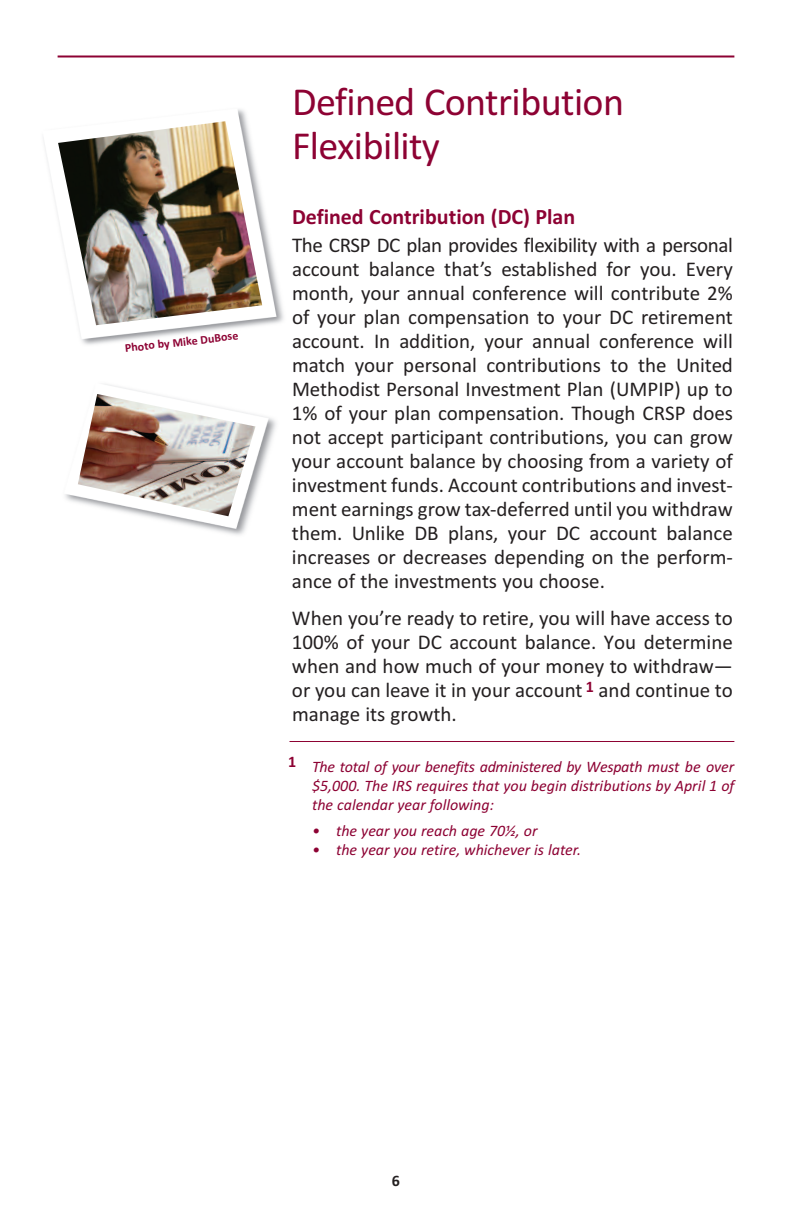
<style>
.page{position:relative;width:792px;height:1224px;background:#fff}
.page>*{position:absolute;margin:0;border:0;box-sizing:border-box;transform-origin:0 0}
.t1{font:40px/44px "Calibri";letter-spacing:-.015em;color:#8d0233}
.t2{font:700 22px "Calibri";color:#8d0233}
.t3{font:21px/24px "Calibri";color:#231f20;text-align:justify}
.t4{font:italic 16px/19px "Calibri";color:#8d0233;text-align:justify}
.t5{font:700 16px "Calibri";color:#231f20}
.t6{font:700 12px "Calibri";color:#8d0233}
</style>
<div class="page">
<img style="left:44px;top:109px;width:240px;height:236px">
<img style="left:58px;top:121px;width:204px;height:204px">
<img style="left:65px;top:384px;width:211px;height:151px">
<img style="left:78px;top:394px;width:177px;height:122px">
<hr style="left:58px;top:56px;width:676px;height:2px;background:#8d0233">
<hr style="left:290px;top:741px;width:444px;height:1px;background:#8d0233">
<p class="t6" style="left:124px;top:341px;width:115px;rotate:-6deg">Photo by Mike DuBose</p>
<h1 class="t1" style="left:292px;top:79px;width:334px">Defined Contribution<br>Flexibility</h1>
<p class="t2" style="left:292px;top:204px;width:285px">Defined Contribution (DC) Plan</p>
<p class="t3" style="left:292px;top:233px;width:442px">The CRSP DC plan provides flexibility with a personal account balance that’s established for you. Every month, your annual conference will contribute 2% of your plan compensation to your DC retirement account. In addition, your annual conference will match your personal contributions to the United Methodist Personal Investment Plan (UMPIP) up to 1% of your plan compensation. Though CRSP does not accept participant contributions, you can grow your account balance by choosing from a variety of investment funds. Account contributions and invest&shy;ment earnings grow tax-deferred until you withdraw them. Unlike DB plans, your DC account balance increases or decreases depending on the perform&shy;ance of the investments you choose.</p>
<p class="t3" style="left:292px;top:606px;width:442px">When you’re ready to retire, you will have access to 100% of your DC account balance. You determine when and how much of your money to withdraw— or you can leave it in your account <sup>1</sup> and continue to manage its growth.</p>
<p class="t4" style="left:312px;top:757px;width:424px;text-indent:-24px"><sup>1</sup> The total of your benefits administered by Wespath must be over $5,000. The IRS requires that you begin distributions by April 1 of the calendar year following:</p>
<p class="t4" style="left:312px;top:821px;width:227px">• the year you reach age 70½, or</p>
<p class="t4" style="left:312px;top:840px;width:271px">• the year you retire, whichever is later.</p>
<p class="t5" style="left:392px;top:1171px;width:10px">6</p>
</div>
